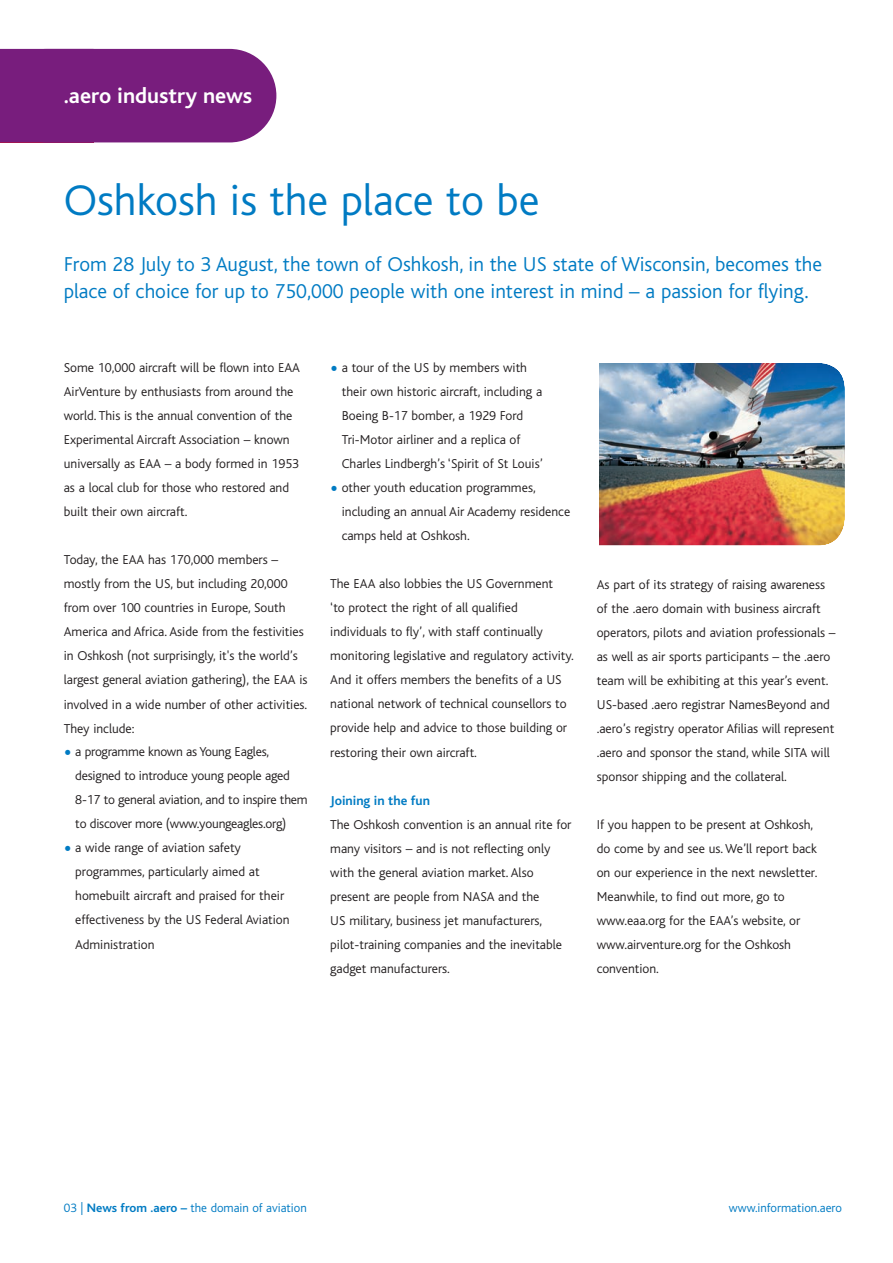
<style>
.page{position:relative;width:893px;height:1263px;background:#fff}
.page>*{position:absolute;margin:0;border:0;box-sizing:border-box;transform-origin:0 0}
.t1{font:300 45px "Bliss";color:#007bc3}
.t2{font:700 22.5px "Bliss";color:#fff}
.t3{font:300 21px/27px "Bliss";color:#007bc3}
.t4{font:300 13.5px/24px "Bliss";color:#231f20}
.t5{font:700 13.5px "Bliss";color:#007bc3}
.t6{font:300 12.75px "Bliss";color:#007bc3}
.s1{font-size:27px;color:#007bc3}
.s2{font-weight:700}
</style>
<div class="page">
<div style="left:0;top:49px;width:276px;height:93px;background:#781d7d;border-radius:47px"></div>
<div style="left:2px;top:50px;width:90px;height:91px;background:#781d7d"></div>
<div style="left:0;top:49px;width:94px;height:93px;border:2px solid #781d7d"></div>
<img style="left:599px;top:363px;width:246px;height:183px">
<h2 class="t2" style="left:64px;top:88px;width:190px">.aero industry news</h2>
<h1 class="t1" style="left:64px;top:185px;width:477px">Oshkosh is the place to be</h1>
<h3 class="t3" style="left:64px;top:253px;width:760px">From 28 July to 3 August, the town of Oshkosh, in the US state of Wisconsin, becomes the place of choice for up to 750,000 people with one interest in mind – a passion for flying.</h3>
<p class="t4" style="left:64px;top:357px;width:238px">Some 10,000 aircraft will be flown into EAA AirVenture by enthusiasts from around the world. This is the annual convention of the Experimental Aircraft Association – known universally as EAA – a body formed in 1953 as a local club for those who restored and built their own aircraft.</p>
<p class="t4" style="left:64px;top:549px;width:245px">Today, the EAA has 170,000 members – mostly from the US, but including 20,000 from over 100 countries in Europe, South America and Africa. Aside from the festivities in Oshkosh (not surprisingly, it's the world’s largest general aviation gathering), the EAA is involved in a wide number of other activities.<br>They include:</p>
<p class="t4" style="left:75px;top:741px;width:234px;text-indent:-11px"><span class="s1">•</span> a programme known as Young Eagles, designed to introduce young people aged 8-17 to general aviation, and to inspire them to discover more (www.youngeagles.org)</p>
<p class="t4" style="left:75px;top:837px;width:216px;text-indent:-11px"><span class="s1">•</span> a wide range of aviation safety programmes, particularly aimed at homebuilt aircraft and praised for their effectiveness by the US Federal Aviation Administration</p>
<p class="t4" style="left:342px;top:357px;width:203px;text-indent:-11px"><span class="s1">•</span> a tour of the US by members with their own historic aircraft, including a Boeing B-17 bomber, a 1929 Ford Tri-Motor airliner and a replica of Charles Lindbergh’s ‘Spirit of St Louis’</p>
<p class="t4" style="left:342px;top:477px;width:230px;text-indent:-11px"><span class="s1">•</span> other youth education programmes, including an annual Air Academy residence camps held at Oshkosh.</p>
<p class="t4" style="left:330px;top:573px;width:245px">The EAA also lobbies the US Government<br>‘to protect the right of all qualified individuals to fly’, with staff continually monitoring legislative and regulatory activity.<br>And it offers members the benefits of a US national network of technical counsellors to provide help and advice to those building or restoring their own aircraft.</p>
<p class="t5" style="left:330px;top:796px;width:101px">Joining in the fun</p>
<p class="t4" style="left:330px;top:813px;width:243px">The Oshkosh convention is an annual rite for many visitors – and is not reflecting only with the general aviation market. Also present are people from NASA and the<br>US military, business jet manufacturers, pilot-training companies and the inevitable gadget manufacturers.</p>
<p class="t4" style="left:597px;top:573px;width:240px">As part of its strategy of raising awareness of the .aero domain with business aircraft operators, pilots and aviation professionals – as well as air sports participants – the .aero team will be exhibiting at this year’s event.<br>US-based .aero registrar NamesBeyond and .aero’s registry operator Afilias will represent .aero and sponsor the stand, while SITA will sponsor shipping and the collateral.</p>
<p class="t4" style="left:597px;top:813px;width:222px">If you happen to be present at Oshkosh, do come by and see us. We’ll report back on our experience in the next newsletter.<br>Meanwhile, to find out more, go to www.eaa.org for the EAA’s website, or www.airventure.org for the Oshkosh convention.</p>
<p class="t6" style="left:64px;top:1204px;width:244px">03 | <span class="s2">News from .aero –</span> the domain of aviation</p>
<p class="t6" style="left:729px;top:1204px;width:114px">www.information.aero</p>
</div>
